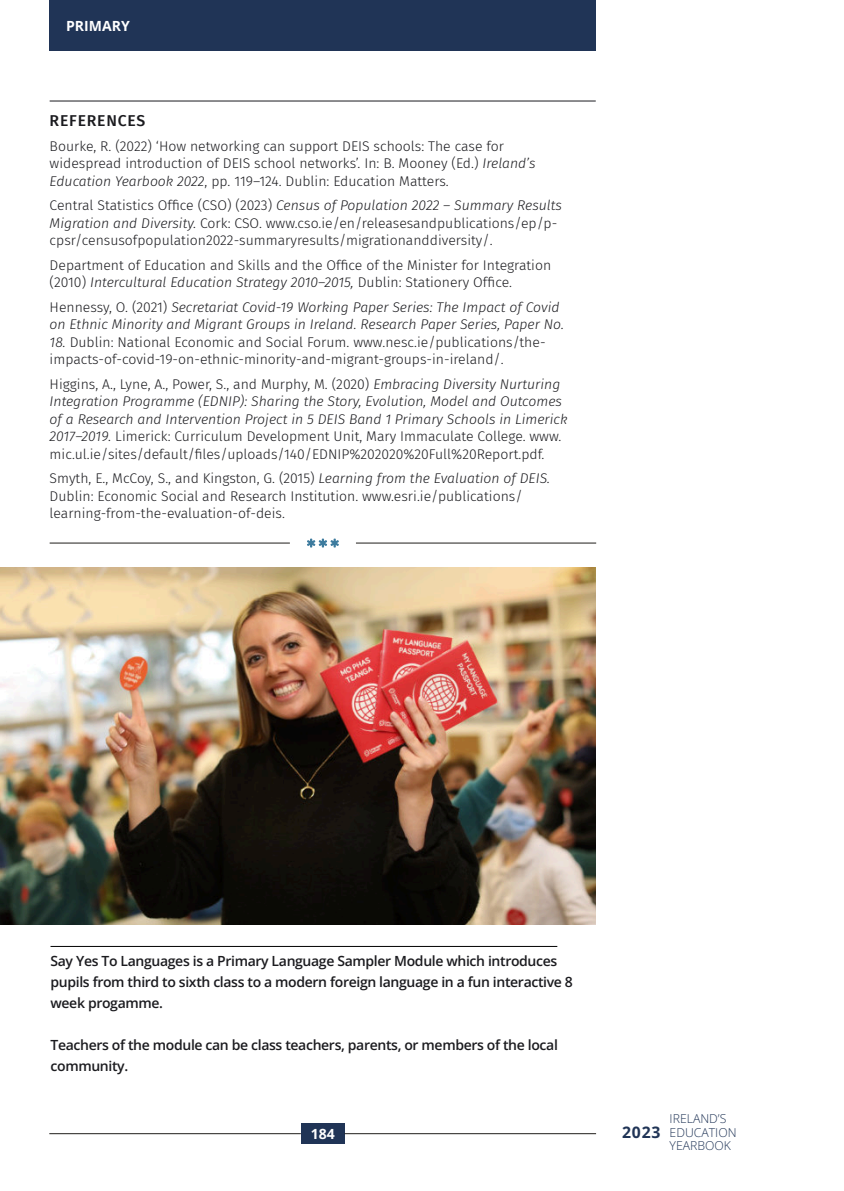
<style>
.page{position:relative;width:844px;height:1191px;background:#fff}
.page>*{position:absolute;margin:0;border:0;box-sizing:border-box;transform-origin:0 0}
.t1{font:500 15.75px "Fira Sans";letter-spacing:.05em;color:#1b1b1f}
.t2{font:700 15.75px "Open Sans";color:#203456}
.t3{font:300 14px "Fira Sans";color:#1b1b1f}
.t4{font:italic 300 14px "Fira Sans";color:#1b1b1f}
.t5{font:600 14px "Open Sans";letter-spacing:-.025em;color:#1b1b1f}
.t6{font:700 14px "Open Sans";color:#fff}
.t7{font:300 12.25px "Open Sans";color:#203456}
.s1{font-style:italic}
.s2{font-style:normal}
</style>
<div class="page">
<div style="left:49px;top:0;width:546px;height:50px;background:#203456"></div>
<hr style="left:49px;top:1133px;width:252px;height:1px;background:#1f1d1a">
<div style="left:301px;top:1123px;width:43px;height:21px;background:#203456"></div>
<hr style="left:344px;top:1133px;width:252px;height:1px;background:#1f1d1a">
<hr style="left:50px;top:101px;width:545px;height:1px;background:#1b1b1f">
<svg style="left:307px;top:538px;width:32px;height:9px"></svg>
<hr style="left:50px;top:543px;width:240px;height:1px;background:#1f1d1a">
<hr style="left:356px;top:543px;width:240px;height:1px;background:#1f1d1a">
<img style="left:0;top:567px;width:595px;height:357px">
<hr style="left:50px;top:946px;width:507px;height:1px;background:#000">
<p class="t6" style="left:66px;top:16px;width:65px">PRIMARY</p>
<p class="t1" style="left:50px;top:111px;width:97px">REFERENCES</p>
<p class="t3" style="left:50px;top:137px;width:456px">Bourke, R. (2022) ‘How networking can support DEIS schools: The case for</p>
<p class="t3" style="left:50px;top:155px;width:487px">widespread introduction of DEIS school networks’. In: B. Mooney (Ed.) <span class="s1">Ireland’s</span></p>
<p class="t3" style="left:50px;top:172px;width:400px"><span class="s1">Education Yearbook 2022</span>, pp. 119–124. Dublin: Education Matters.</p>
<p class="t4" style="left:50px;top:197px;width:513px"><span class="s2">Central Statistics Office (CSO) (2023)</span> Census of Population 2022 – Summary Results</p>
<p class="t3" style="left:50px;top:214px;width:509px"><span class="s1">Migration and Diversity.</span> Cork: CSO. www.cso.ie/en/releasesandpublications/ep/p-</p>
<p class="t3" style="left:50px;top:232px;width:444px">cpsr/censusofpopulation2022-summaryresults/migrationanddiversity/.</p>
<p class="t3" style="left:50px;top:256px;width:503px">Department of Education and Skills and the Office of the Minister for Integration</p>
<p class="t4" style="left:50px;top:274px;width:463px"><span class="s2">(2010)</span> Intercultural Education Strategy 2010–2015, <span class="s2">Dublin: Stationery Office.</span></p>
<p class="t4" style="left:50px;top:298px;width:511px"><span class="s2">Hennessy, O. (2021)</span> Secretariat Covid-19 Working Paper Series: The Impact of Covid</p>
<p class="t4" style="left:50px;top:316px;width:515px">on Ethnic Minority and Migrant Groups in Ireland. Research Paper Series, Paper No.</p>
<p class="t3" style="left:50px;top:333px;width:497px"><span class="s1">18.</span> Dublin: National Economic and Social Forum. www.nesc.ie/publications/the-</p>
<p class="t3" style="left:50px;top:351px;width:455px">impacts-of-covid-19-on-ethnic-minority-and-migrant-groups-in-ireland/.</p>
<p class="t3" style="left:50px;top:375px;width:512px">Higgins, A., Lyne, A., Power, S., and Murphy, M. (2020) <span class="s1">Embracing Diversity Nurturing</span></p>
<p class="t4" style="left:50px;top:393px;width:514px">Integration Programme (EDNIP): Sharing the Story, Evolution, Model and Outcomes</p>
<p class="t4" style="left:50px;top:410px;width:519px">of a Research and Intervention Project in 5 DEIS Band 1 Primary Schools in Limerick</p>
<p class="t3" style="left:50px;top:428px;width:513px"><span class="s1">2017–2019.</span> Limerick: Curriculum Development Unit, Mary Immaculate College. www.</p>
<p class="t3" style="left:50px;top:445px;width:496px">mic.ul.ie/sites/default/files/uploads/140/EDNIP%202020%20Full%20Report.pdf.</p>
<p class="t3" style="left:50px;top:470px;width:502px">Smyth, E., McCoy, S., and Kingston, G. (2015) <span class="s1">Learning from the Evaluation of DEIS.</span></p>
<p class="t3" style="left:50px;top:487px;width:474px">Dublin: Economic Social and Research Institution. www.esri.ie/publications/</p>
<p class="t3" style="left:50px;top:505px;width:237px">learning-from-the-evaluation-of-deis.</p>
<p class="t5" style="left:50px;top:951px;width:508px">Say Yes To Languages is a Primary Language Sampler Module which introduces</p>
<p class="t5" style="left:50px;top:972px;width:524px">pupils from third to sixth class to a modern foreign language in a fun interactive 8</p>
<p class="t5" style="left:50px;top:993px;width:114px">week progamme.</p>
<p class="t5" style="left:50px;top:1035px;width:509px">Teachers of the module can be class teachers, parents, or members of the local</p>
<p class="t5" style="left:50px;top:1056px;width:79px">community.</p>
<p class="t6" style="left:310px;top:1124px;width:26px">184</p>
<p class="t2" style="left:622px;top:1121px;width:40px">2023</p>
<p class="t7" style="left:669px;top:1109px;width:58px">IRELAND’S</p>
<p class="t7" style="left:669px;top:1123px;width:68px">EDUCATION</p>
<p class="t7" style="left:669px;top:1137px;width:63px">YEARBOOK</p>
</div>
